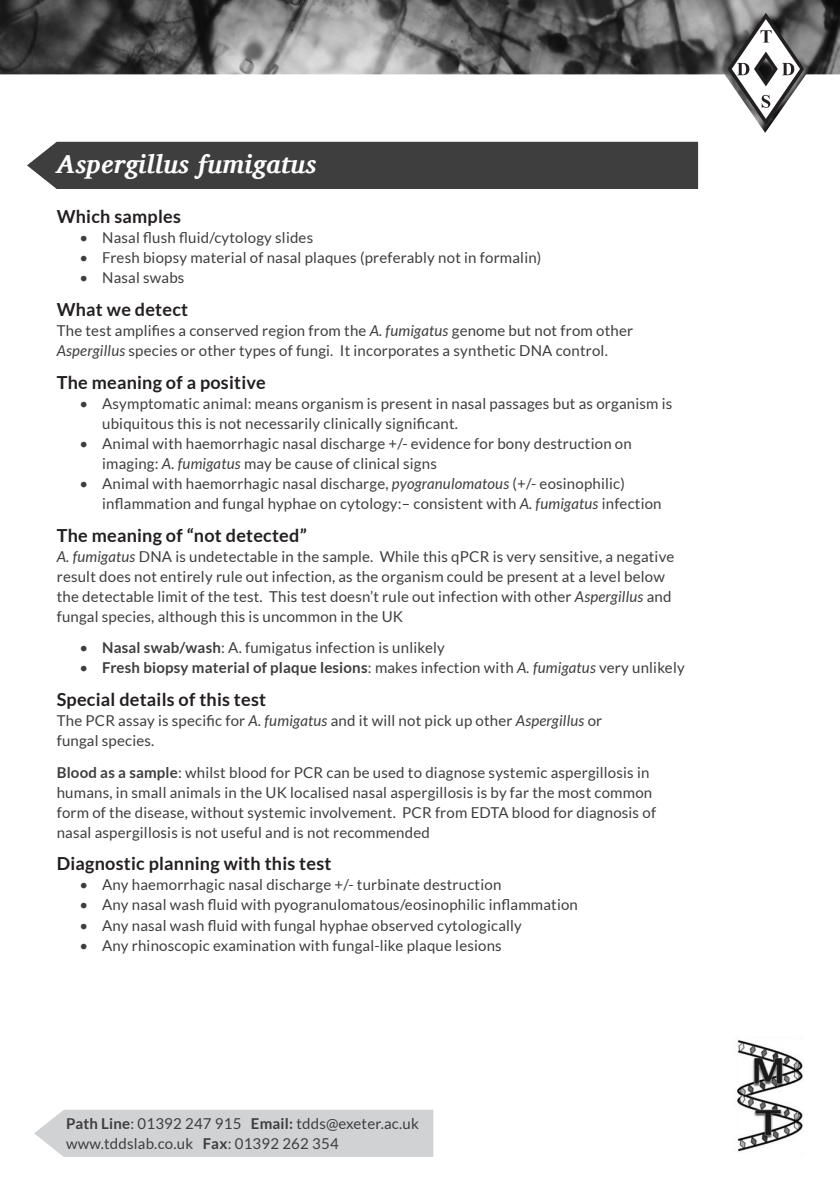
<style>
.page{position:relative;width:840px;height:1191px;background:#fff}
.page>*{position:absolute;margin:0;border:0;box-sizing:border-box;transform-origin:0 0}
.Heading_Italic{font:italic 700 26px "Charis SIL";letter-spacing:.015em;color:#fff}
.Test_Heading{font:700 18px "Lato";letter-spacing:.015em;color:#231f20}
.Body_Main{font:15px/20px "Lato";letter-spacing:.015em;color:#3e3e3f}
.t1{font:700 15px "Lato";letter-spacing:.015em;color:#3e3e3f}
.s1{font-style:italic}
.s2{font-weight:700}
.s3{font-weight:400}
.s4{font-weight:400;font-style:italic}
</style>
<div class="page">
<div style="left:27px;top:142px;width:670px;height:47px;background:#3e3e3f"></div>
<img style="left:0;top:0;width:839px;height:133px">
<svg style="left:727px;top:13px;width:76px;height:111px"></svg>
<div style="left:34px;top:1109px;width:399px;height:48px;background:#d1d2d4"></div>
<img style="left:736px;top:1040px;width:67px;height:112px">
<p class="Heading_Italic" style="left:57px;top:149px;width:261px">Aspergillus fumigatus</p>
<p class="Test_Heading" style="left:57px;top:206px;width:125px">Which samples</p>
<p class="Body_Main" style="left:79px;top:227px;width:235px">• Nasal flush fluid/cytology slides</p>
<p class="Body_Main" style="left:79px;top:247px;width:463px">• Fresh biopsy material of nasal plaques (preferably not in formalin)</p>
<p class="Body_Main" style="left:79px;top:267px;width:106px">• Nasal swabs</p>
<p class="Test_Heading" style="left:57px;top:299px;width:133px">What we detect</p>
<p class="Body_Main" style="left:57px;top:320px;width:577px">The test amplifies a conserved region from the <span class="s1">A. fumigatus</span> genome but not from other<br><span class="s1">Aspergillus</span> species or other types of fungi. It incorporates a synthetic DNA control.</p>
<p class="Test_Heading" style="left:57px;top:372px;width:210px">The meaning of a positive</p>
<p class="Body_Main" style="left:102px;top:393px;width:571px;text-indent:-23px">• Asymptomatic animal: means organism is present in nasal passages but as organism is ubiquitous this is not necessarily clinically significant.</p>
<p class="Body_Main" style="left:102px;top:433px;width:531px;text-indent:-23px">• Animal with haemorrhagic nasal discharge +/- evidence for bony destruction on imaging: <span class="s1">A. fumigatus</span> may be cause of clinical signs</p>
<p class="Body_Main" style="left:102px;top:473px;width:560px;text-indent:-23px">• Animal with haemorrhagic nasal discharge, <span class="s1">pyogranulomatous</span> (+/- eosinophilic) inflammation and fungal hyphae on cytology:– consistent with <span class="s1">A. fumigatus</span> infection</p>
<p class="Test_Heading" style="left:57px;top:525px;width:251px">The meaning of “not detected”</p>
<p class="Body_Main" style="left:57px;top:546px;width:618px"><span class="s1">A. fumigatus</span> DNA is undetectable in the sample. While this qPCR is very sensitive, a negative result does not entirely rule out infection, as the organism could be present at a level below the detectable limit of the test. This test doesn’t rule out infection with other <span class="s1">Aspergillus</span> and fungal species, although this is uncommon in the UK</p>
<p class="Body_Main" style="left:79px;top:637px;width:367px">• <span class="s2">Nasal swab/wash</span>: A. fumigatus infection is unlikely</p>
<p class="t1" style="left:79px;top:659px;width:606px"><span class="s3">•</span> Fresh biopsy material of plaque lesions<span class="s3">: makes infection with</span> <span class="s4">A. fumigatus</span> <span class="s3">very unlikely</span></p>
<p class="Test_Heading" style="left:57px;top:689px;width:211px">Special details of this test</p>
<p class="Body_Main" style="left:57px;top:710px;width:546px">The PCR assay is specific for <span class="s1">A. fumigatus</span> and it will not pick up other <span class="s1">Aspergillus</span> or fungal species.</p>
<p class="Body_Main" style="left:57px;top:762px;width:600px"><span class="s2">Blood as a sample</span>: whilst blood for PCR can be used to diagnose systemic aspergillosis in humans, in small animals in the UK localised nasal aspergillosis is by far the most common form of the disease, without systemic involvement. PCR from EDTA blood for diagnosis of nasal aspergillosis is not useful and is not recommended</p>
<p class="Test_Heading" style="left:57px;top:853px;width:276px">Diagnostic planning with this test</p>
<p class="Body_Main" style="left:79px;top:875px;width:423px">• Any haemorrhagic nasal discharge +/- turbinate destruction</p>
<p class="Body_Main" style="left:79px;top:895px;width:499px">• Any nasal wash fluid with pyogranulomatous/eosinophilic inflammation</p>
<p class="Body_Main" style="left:79px;top:915px;width:443px">• Any nasal wash fluid with fungal hyphae observed cytologically</p>
<p class="Body_Main" style="left:79px;top:935px;width:423px">• Any rhinoscopic examination with fungal-like plaque lesions</p>
<p class="Body_Main" style="left:66px;top:1113px;width:354px"><span class="s2">Path Line</span>: 01392 247 915 <span class="s2">Email:</span> tdds@exeter.ac.uk www.tddslab.co.uk <span class="s2">Fax</span>: 01392 262 354</p>
</div>
